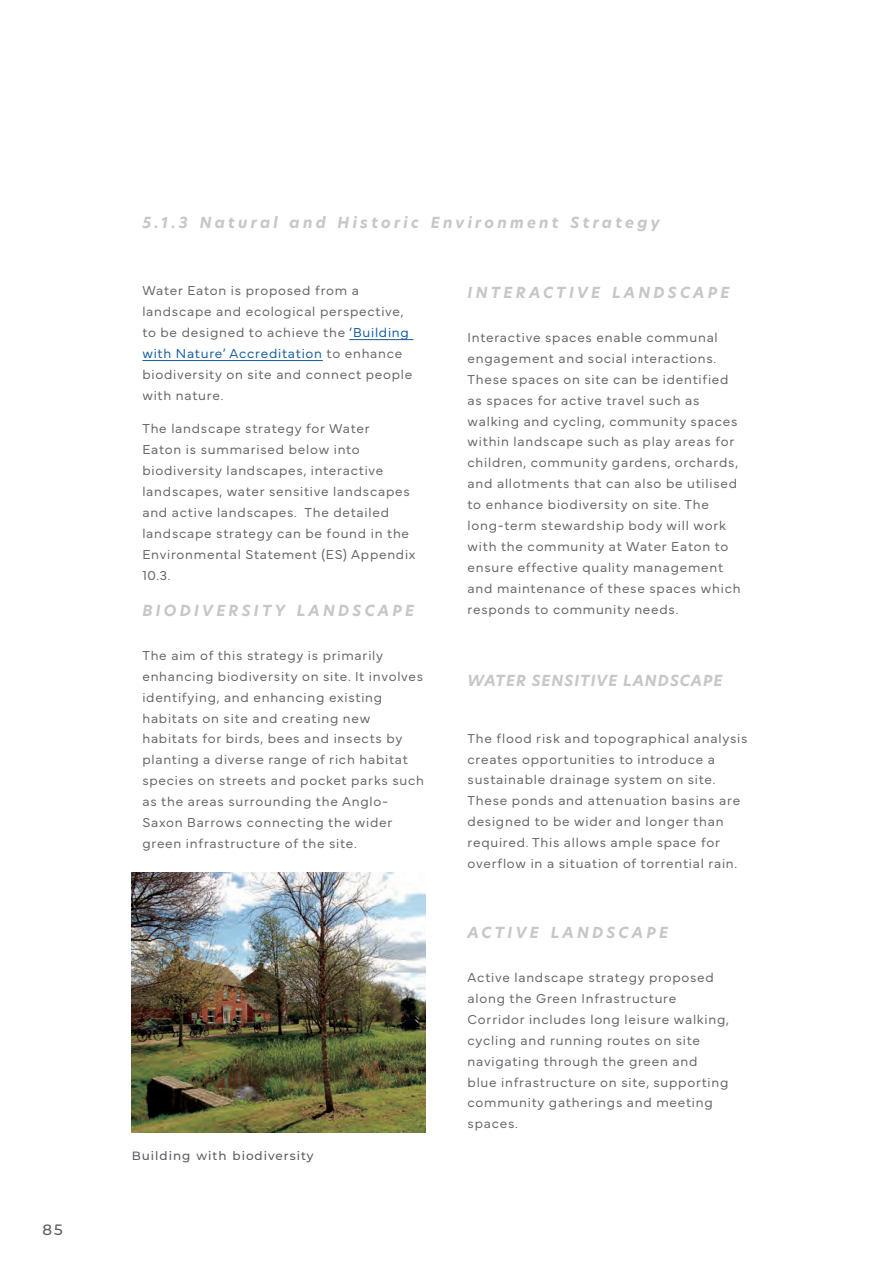
<style>
.page{position:relative;width:893px;height:1263px;background:#fff}
.page>*{position:absolute;margin:0;border:0;box-sizing:border-box;transform-origin:0 0}
.t1{font:italic 700 15px "New Hero";letter-spacing:.215em;color:#c7c7c6}
.t2{font:italic 700 15px "New Hero";letter-spacing:.065em;color:#c7c7c6}
.t3{font:500 15px "Montserrat";color:#5a5c65}
.t4{font:300 13.5px/20.9px "Mundial";letter-spacing:.055em;color:#62656a}
.t5{font:500 12px "Montserrat";letter-spacing:.08em;color:#5a5c65}
.s1{color:#175d9e}
</style>
<div class="page">
<img style="left:132px;top:873px;width:293px;height:260px">
<hr style="left:349px;top:339px;width:64px;height:1px;background:#175d9e">
<hr style="left:142px;top:360px;width:181px;height:1px;background:#175d9e">
<p class="t3" style="left:43px;top:1223px;width:22px">85</p>
<p class="t1" style="left:142px;top:216px;width:519px">5.1.3 Natural and Historic Environment Strategy</p>
<p class="t4" style="left:142px;top:281px;width:271px">Water Eaton is proposed from a landscape and ecological perspective, to be designed to achieve the <span class="s1">‘Building with Nature’ Accreditation</span> to enhance biodiversity on site and connect people with nature.</p>
<p class="t4" style="left:142px;top:419px;width:275px">The landscape strategy for Water<br>Eaton is summarised below into biodiversity landscapes, interactive landscapes, water sensitive landscapes and active landscapes. The detailed landscape strategy can be found in the Environmental Statement (ES) Appendix 10.3.</p>
<p class="t1" style="left:142px;top:603px;width:273px">BIODIVERSITY LANDSCAPE</p>
<p class="t4" style="left:142px;top:646px;width:283px">The aim of this strategy is primarily enhancing biodiversity on site. It involves identifying, and enhancing existing habitats on site and creating new habitats for birds, bees and insects by planting a diverse range of rich habitat species on streets and pocket parks such as the areas surrounding the Anglo-Saxon Barrows connecting the wider green infrastructure of the site.</p>
<p class="t5" style="left:132px;top:1150px;width:183px">Building with biodiversity</p>
<p class="t1" style="left:468px;top:285px;width:264px">INTERACTIVE LANDSCAPE</p>
<p class="t4" style="left:468px;top:328px;width:274px">Interactive spaces enable communal engagement and social interactions.<br>These spaces on site can be identified as spaces for active travel such as walking and cycling, community spaces within landscape such as play areas for children, community gardens, orchards, and allotments that can also be utilised to enhance biodiversity on site. The long-term stewardship body will work with the community at Water Eaton to ensure effective quality management and maintenance of these spaces which responds to community needs.</p>
<p class="t2" style="left:468px;top:674px;width:257px">WATER SENSITIVE LANDSCAPE</p>
<p class="t4" style="left:468px;top:729px;width:281px">The flood risk and topographical analysis creates opportunities to introduce a sustainable drainage system on site.<br>These ponds and attenuation basins are designed to be wider and longer than required. This allows ample space for overflow in a situation of torrential rain.</p>
<p class="t1" style="left:468px;top:926px;width:202px">ACTIVE LANDSCAPE</p>
<p class="t4" style="left:468px;top:968px;width:263px">Active landscape strategy proposed along the Green Infrastructure<br>Corridor includes long leisure walking, cycling and running routes on site navigating through the green and blue infrastructure on site, supporting community gatherings and meeting spaces.</p>
</div>
